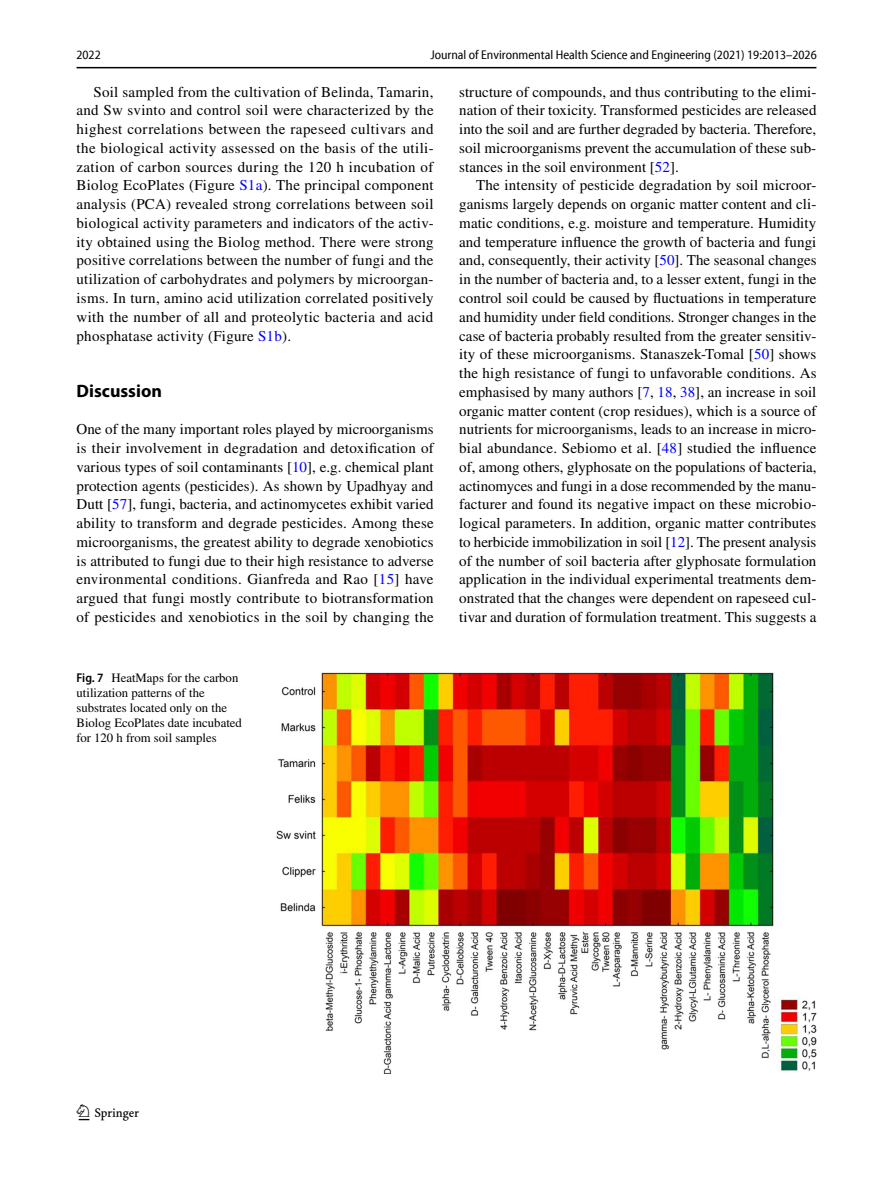
<style>
.page{position:relative;width:893px;height:1187px;background:#fff}
.page>*{position:absolute;margin:0;border:0;box-sizing:border-box;transform-origin:0 0}
.t1{font:22.5px "Springnew Regular 2";color:#000}
.t2{font:700 18px "Myriad Pro";color:#000}
.t3{font:15px/18.8px "STIX";letter-spacing:.005em;color:#000;text-align:justify}
.t4{font:12.75px/15px "STIX";color:#000}
.t5{font:semi-condensed 12.75px "Myriad Pro Unic";color:#000}
.s1{color:#00f}
.s2{font-family:"Myriad Pro";font-weight:600;font-stretch:semi-condensed}
</style>
<div class="page">
<hr style="left:77px;top:67px;width:739px;height:1px;background:#000">
<img style="left:276px;top:672px;width:540px;height:401px">
<p class="t5" style="left:76px;top:50px;width:26px">2022</p>
<p class="t5" style="left:430px;top:50px;width:388px">Journal of Environmental Health Science and Engineering (2021) 19:2013–2026</p>
<p class="t3" style="left:77px;top:83px;width:359px;text-indent:17px">Soil sampled from the cultivation of Belinda, Tamarin, and Sw svinto and control soil were characterized by the highest correlations between the rapeseed cultivars and the biological activity assessed on the basis of the utili&shy;zation of carbon sources during the 120 h incubation of Biolog EcoPlates (Figure <span class="s1">S1a</span>). The principal component analysis (PCA) revealed strong correlations between soil biological activity parameters and indicators of the activ&shy;ity obtained using the Biolog method. There were strong positive correlations between the number of fungi and the utilization of carbohydrates and polymers by microorgan&shy;isms. In turn, amino acid utilization correlated positively with the number of all and proteolytic bacteria and acid phosphatase activity (Figure <span class="s1">S1b</span>).</p>
<p class="t2" style="left:77px;top:379px;width:87px">Discussion</p>
<p class="t3" style="left:77px;top:421px;width:359px">One of the many important roles played by microorganisms is their involvement in degradation and detoxification of various types of soil contaminants [<span class="s1">10</span>], e.g. chemical plant protection agents (pesticides). As shown by Upadhyay and Dutt [<span class="s1">57</span>], fungi, bacteria, and actinomycetes exhibit varied ability to transform and degrade pesticides. Among these microorganisms, the greatest ability to degrade xenobiotics is attributed to fungi due to their high resistance to adverse environmental conditions. Gianfreda and Rao [<span class="s1">15</span>] have argued that fungi mostly contribute to biotransformation of pesticides and xenobiotics in the soil by changing the</p>
<p class="t4" style="left:77px;top:670px;width:167px"><span class="s2">Fig. 7</span> HeatMaps for the carbon utilization patterns of the substrates located only on the<br>Biolog EcoPlates date incubated for 120 h from soil samples</p>
<p class="t3" style="left:459px;top:83px;width:359px">structure of compounds, and thus contributing to the elimi&shy;nation of their toxicity. Transformed pesticides are released into the soil and are further degraded by bacteria. Therefore, soil microorganisms prevent the accumulation of these sub&shy;stances in the soil environment [<span class="s1">52</span>].</p>
<p class="t3" style="left:459px;top:177px;width:359px;text-indent:17px">The intensity of pesticide degradation by soil microor&shy;ganisms largely depends on organic matter content and cli&shy;matic conditions, e.g. moisture and temperature. Humidity and temperature influence the growth of bacteria and fungi and, consequently, their activity [<span class="s1">50</span>]. The seasonal changes in the number of bacteria and, to a lesser extent, fungi in the control soil could be caused by fluctuations in temperature and humidity under field conditions. Stronger changes in the case of bacteria probably resulted from the greater sensitiv&shy;ity of these microorganisms. Stanaszek-Tomal [<span class="s1">50</span>] shows the high resistance of fungi to unfavorable conditions. As emphasised by many authors [<span class="s1">7</span>, <span class="s1">18</span>, <span class="s1">38</span>], an increase in soil organic matter content (crop residues), which is a source of nutrients for microorganisms, leads to an increase in micro&shy;bial abundance. Sebiomo et al. [<span class="s1">48</span>] studied the influence of, among others, glyphosate on the populations of bacteria, actinomyces and fungi in a dose recommended by the manu&shy;facturer and found its negative impact on these microbio&shy;logical parameters. In addition, organic matter contributes to herbicide immobilization in soil [<span class="s1">12</span>]. The present analysis of the number of soil bacteria after glyphosate formulation application in the individual experimental treatments dem&shy;onstrated that the changes were dependent on rapeseed cul&shy;tivar and duration of formulation treatment. This suggests a</p>
<h1 class="t1" style="left:79px;top:1104px;width:62px">1 3</h1>
</div>
